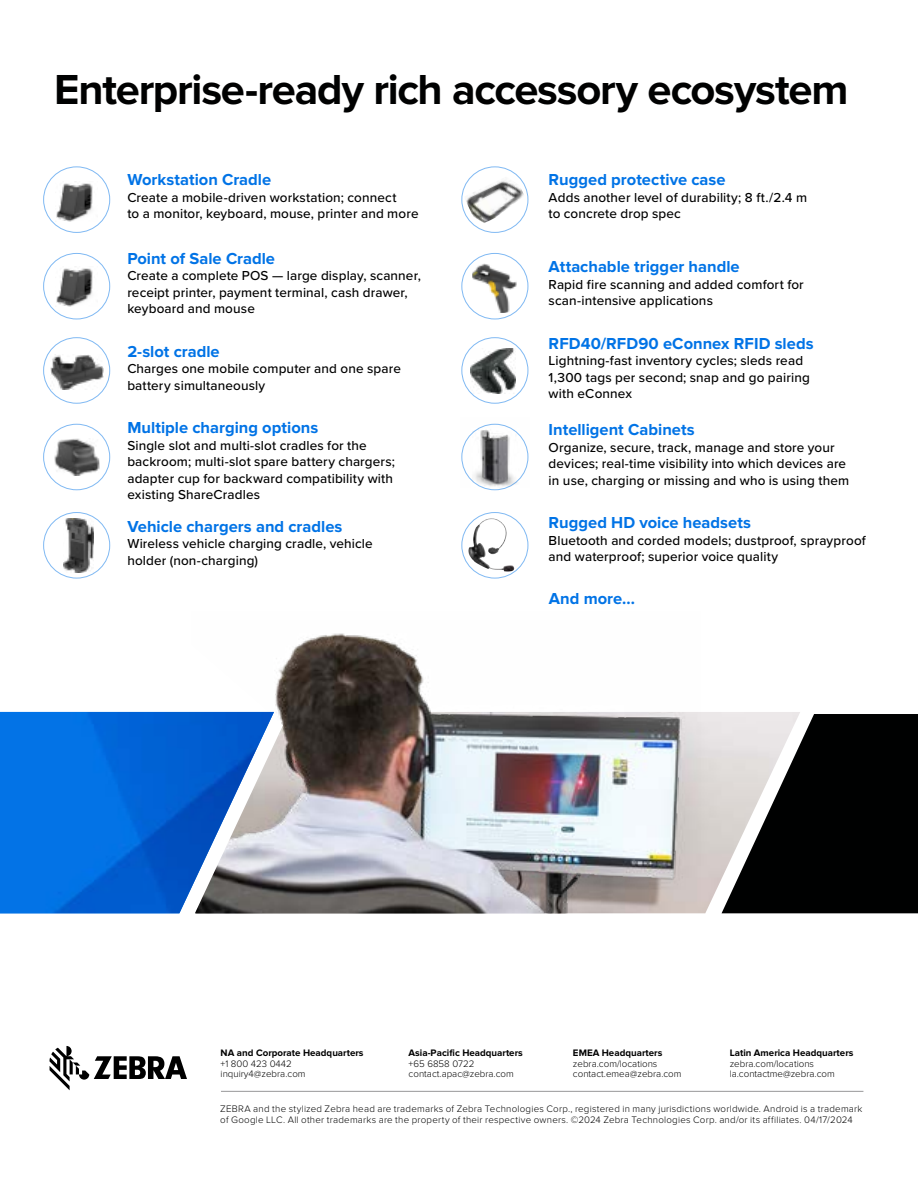
<style>
.page{position:relative;width:918px;height:1188px;background:#fff}
.page>*{position:absolute;margin:0;border:0;box-sizing:border-box;transform-origin:0 0}
.t1{font:700 43.5px "Proxima Nova";letter-spacing:-.025em;color:#000101}
.t2{font:700 16.5px "Proxima Nova";color:#0073e6}
.t3{font:500 13.5px/16.5px "Proxima Nova";letter-spacing:.01em;color:#000}
.t4{font:300 9.75px/10.5px "Proxima Nova";letter-spacing:.02em;color:#000}
.t5{font:300 9.75px/10.5px "Proxima Nova";color:#000}
.t6{font:700 9.75px "Proxima Nova";color:#000}
</style>
<div class="page">
<hr style="left:221px;top:1091px;width:642px;height:1px;background:#989899">
<svg style="left:50px;top:1046px;width:137px;height:44px"></svg>
<div style="left:43px;top:253px;width:67px;height:66px;border:1px solid #80b9f3;border-radius:50%"></div>
<img style="left:56px;top:266px;width:37px;height:41px">
<div style="left:43px;top:166px;width:67px;height:67px;border:1px solid #80b9f3;border-radius:50%"></div>
<img style="left:56px;top:183px;width:37px;height:39px">
<div style="left:43px;top:337px;width:67px;height:67px;border:1px solid #80b9f3;border-radius:50%"></div>
<img style="left:50px;top:355px;width:53px;height:34px">
<div style="left:43px;top:424px;width:67px;height:66px;border:1px solid #80b9f3;border-radius:50%"></div>
<img style="left:54px;top:438px;width:46px;height:38px">
<div style="left:43px;top:512px;width:67px;height:66px;border:1px solid #80b9f3;border-radius:50%"></div>
<img style="left:63px;top:518px;width:31px;height:54px">
<div style="left:461px;top:166px;width:67px;height:67px;border:1px solid #80b9f3;border-radius:50%"></div>
<img style="left:464px;top:177px;width:61px;height:46px">
<div style="left:461px;top:253px;width:67px;height:66px;border:1px solid #80b9f3;border-radius:50%"></div>
<img style="left:472px;top:263px;width:45px;height:50px">
<div style="left:461px;top:337px;width:67px;height:67px;border:1px solid #80b9f3;border-radius:50%"></div>
<img style="left:470px;top:348px;width:45px;height:46px">
<div style="left:461px;top:512px;width:67px;height:66px;border:1px solid #80b9f3;border-radius:50%"></div>
<img style="left:468px;top:518px;width:46px;height:54px">
<img style="left:461px;top:423px;width:68px;height:64px">
<img style="left:702px;top:712px;width:98px;height:201px">
<img style="left:0;top:712px;width:191px;height:201px">
<svg style="left:722px;top:714px;width:196px;height:199px;background:#373736"></svg>
<img style="left:191px;top:633px;width:511px;height:280px">
<h1 class="t1" style="left:54px;top:64px;width:796px">Enterprise-ready rich accessory ecosystem</h1>
<p class="t2" style="left:127px;top:170px;width:145px">Workstation Cradle</p>
<p class="t3" style="left:127px;top:188px;width:293px">Create a mobile-driven workstation; connect<br>to a monitor, keyboard, mouse, printer and more</p>
<p class="t2" style="left:127px;top:249px;width:149px">Point of Sale Cradle</p>
<p class="t3" style="left:127px;top:267px;width:295px">Create a complete POS — large display, scanner, receipt printer, payment terminal, cash drawer, keyboard and mouse</p>
<p class="t2" style="left:127px;top:342px;width:94px">2-slot cradle</p>
<p class="t3" style="left:127px;top:360px;width:275px">Charges one mobile computer and one spare battery simultaneously</p>
<p class="t2" style="left:127px;top:418px;width:192px">Multiple charging options</p>
<p class="t3" style="left:127px;top:436px;width:269px">Single slot and multi-slot cradles for the backroom; multi-slot spare battery chargers; adapter cup for backward compatibility with existing ShareCradles</p>
<p class="t2" style="left:127px;top:517px;width:216px">Vehicle chargers and cradles</p>
<p class="t3" style="left:127px;top:535px;width:247px">Wireless vehicle charging cradle, vehicle holder (non-charging)</p>
<p class="t2" style="left:549px;top:170px;width:178px">Rugged protective case</p>
<p class="t3" style="left:549px;top:188px;width:260px">Adds another level of durability; 8 ft./2.4 m to concrete drop spec</p>
<p class="t2" style="left:549px;top:257px;width:193px">Attachable trigger handle</p>
<p class="t3" style="left:549px;top:276px;width:257px">Rapid fire scanning and added comfort for scan-intensive applications</p>
<p class="t2" style="left:549px;top:334px;width:266px">RFD40/RFD90 eConnex RFID sleds</p>
<p class="t3" style="left:549px;top:352px;width:263px">Lightning-fast inventory cycles; sleds read<br>1,300 tags per second; snap and go pairing with eConnex</p>
<p class="t2" style="left:549px;top:420px;width:148px">Intelligent Cabinets</p>
<p class="t3" style="left:549px;top:438px;width:302px">Organize, secure, track, manage and store your devices; real-time visibility into which devices are in use, charging or missing and who is using them</p>
<p class="t2" style="left:549px;top:513px;width:204px">Rugged HD voice headsets</p>
<p class="t3" style="left:549px;top:531px;width:319px">Bluetooth and corded models; dustproof, sprayproof and waterproof; superior voice quality</p>
<p class="t2" style="left:549px;top:589px;width:88px">And more...</p>
<p class="t6" style="left:221px;top:1047px;width:145px">NA and Corporate Headquarters</p>
<p class="t5" style="left:221px;top:1058px;width:86px">+1 800 423 0442 inquiry4@zebra.com</p>
<p class="t6" style="left:409px;top:1047px;width:116px">Asia-Pacific Headquarters</p>
<p class="t5" style="left:409px;top:1058px;width:107px">+65 6858 0722 contact.apac@zebra.com</p>
<p class="t6" style="left:573px;top:1047px;width:91px">EMEA Headquarters</p>
<p class="t5" style="left:573px;top:1058px;width:110px">zebra.com/locations contact.emea@zebra.com</p>
<p class="t6" style="left:730px;top:1047px;width:125px">Latin America Headquarters</p>
<p class="t5" style="left:730px;top:1058px;width:107px">zebra.com/locations la.contactme@zebra.com</p>
<p class="t4" style="left:220px;top:1104px;width:644px">ZEBRA and the stylized Zebra head are trademarks of Zebra Technologies Corp., registered in many jurisdictions worldwide. Android is a trademark of Google LLC. All other trademarks are the property of their respective owners. ©2024 Zebra Technologies Corp. and/or its affiliates. 04/17/2024</p>
</div>
